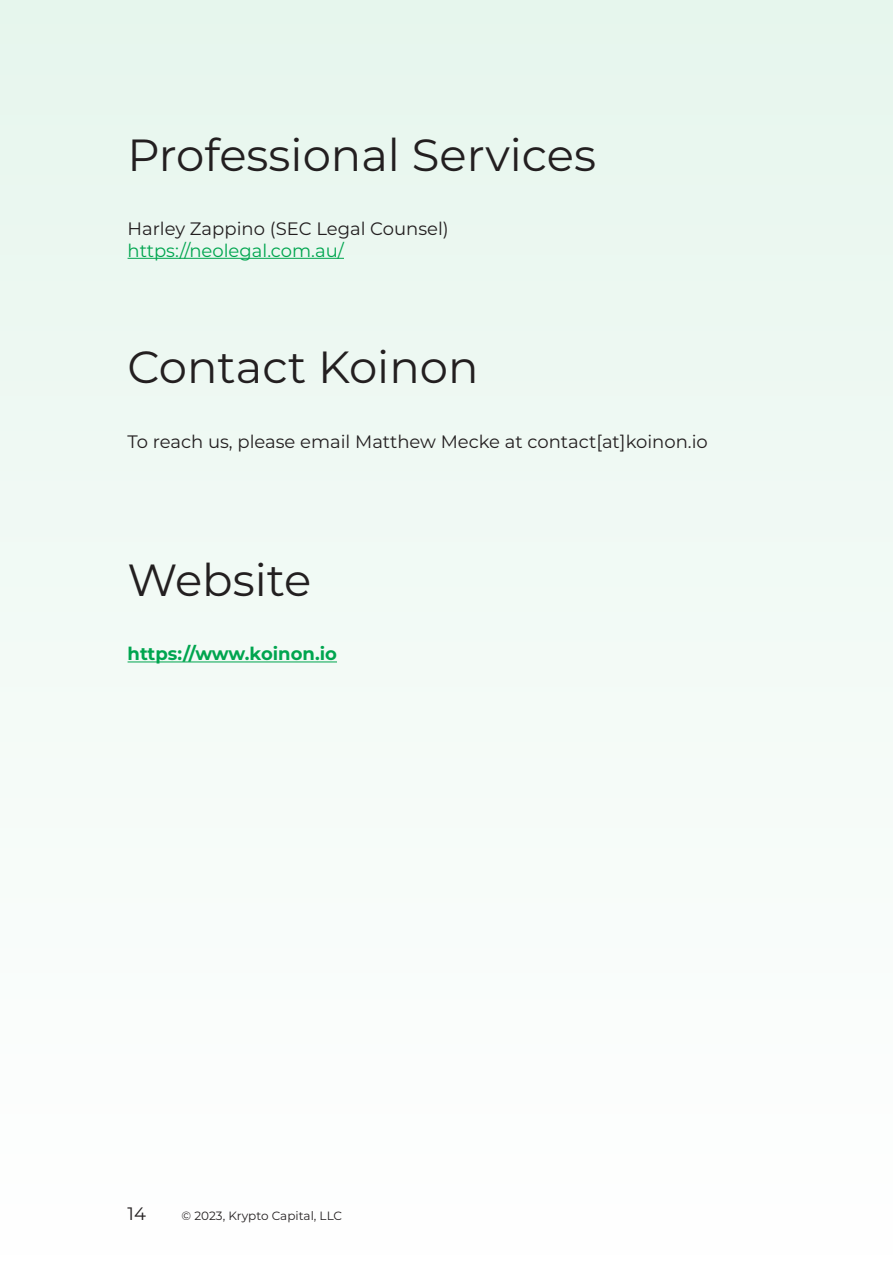
<style>
.page{position:relative;width:893px;height:1263px;background:#f2faf6}
.page>*{position:absolute;margin:0;border:0;box-sizing:border-box;transform-origin:0 0}
.t1{font:45px "Montserrat";color:#231f20}
.t2{font:18px "Montserrat";color:#231f20}
.t3{font:18px "Montserrat";color:#00a54f}
.t4{font:700 18px "Montserrat";color:#00a54f}
.t5{font:12px "Montserrat";color:#231f20}
</style>
<div class="page">
<hr style="left:128px;top:258px;width:216px;height:1px;background:#00a54f">
<hr style="left:128px;top:661px;width:209px;height:1px;background:#00a54f">
<p class="t1" style="left:128px;top:124px;width:470px">Professional Services</p>
<p class="t2" style="left:128px;top:216px;width:323px">Harley Zappino (SEC Legal Counsel)</p>
<p class="t3" style="left:128px;top:238px;width:218px">https://neolegal.com.au/</p>
<p class="t1" style="left:128px;top:336px;width:353px">Contact Koinon</p>
<p class="t2" style="left:128px;top:429px;width:582px">To reach us, please email Matthew Mecke at contact[at]koinon.io</p>
<p class="t1" style="left:128px;top:549px;width:185px">Website</p>
<p class="t4" style="left:128px;top:641px;width:211px">https://www.koinon.io</p>
<p class="t2" style="left:128px;top:1202px;width:20px">14</p>
<p class="t5" style="left:182px;top:1208px;width:162px">© 2023, Krypto Capital, LLC</p>
</div>
